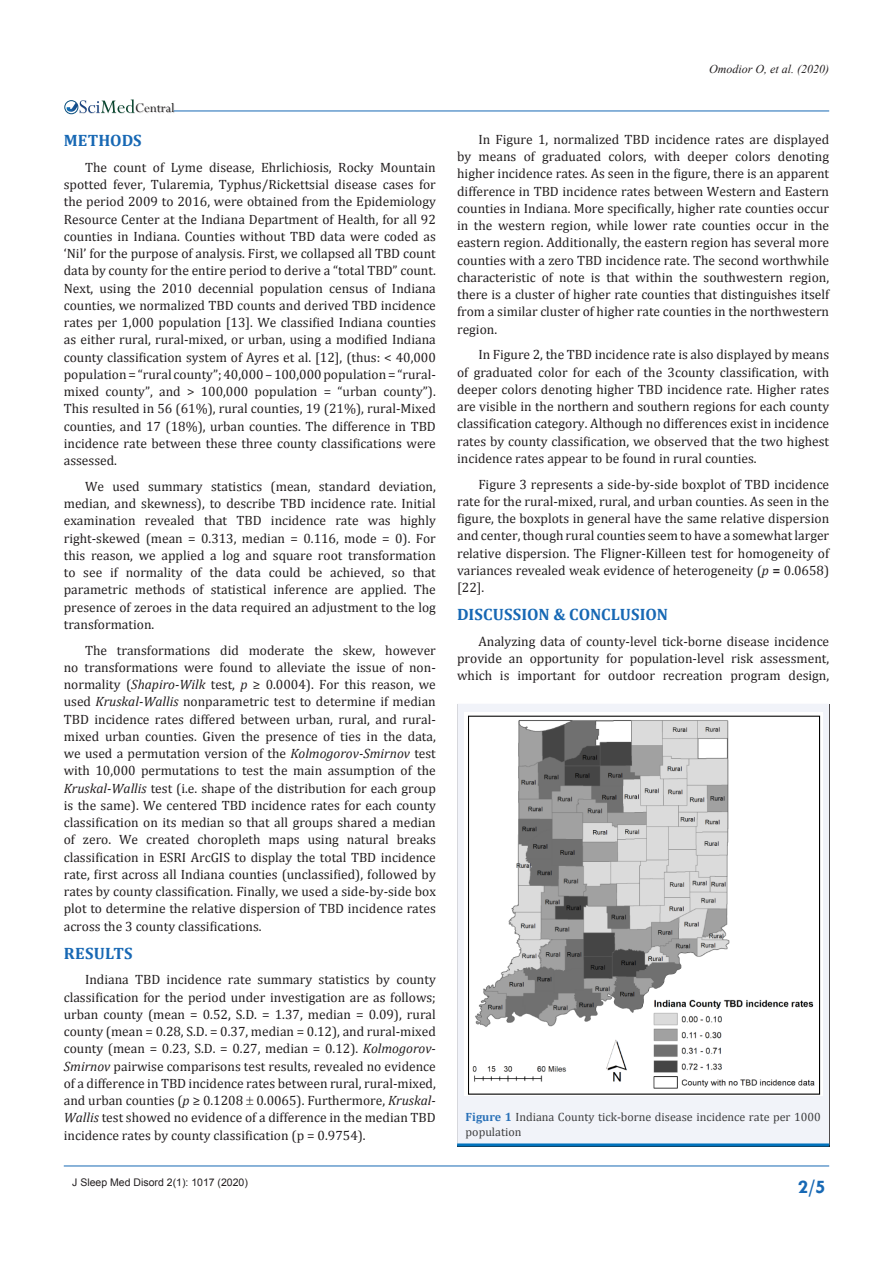
<style>
.page{position:relative;width:893px;height:1263px;background:#fff}
.page>*{position:absolute;margin:0;border:0;box-sizing:border-box;transform-origin:0 0}
.t1{font:700 19.5px "Tw Cen";color:#1768b4}
.Body_Text{font:700 16.5px "Cambria";color:#1768b4}
.heading_3{font:700 16.5px "Cambria";letter-spacing:.015em;color:#1768b4}
.t2{font:14.55px "Perpetua";color:#211e1e}
.Body_Text-2{font:13.5px/17.2px "Cambria";color:#231f20;text-align:justify}
.First_Paragraph{font:13.5px/17.2px "Cambria";color:#231f20;text-align:justify}
.t3{font:12px/15px "Cambria";color:#3e3e3f}
.t4{font:italic 12px "Times New Roman";color:#231f20}
.t5{font:10.5px "Arial";color:#231f20}
.s1{font-style:italic}
.s2{font-weight:700}
.s3{font-weight:700;color:#2a71b8}
</style>
<div class="page">
<img style="left:79px;top:103px;width:96px;height:11px">
<div style="left:64px;top:100px;width:14px;height:14px;border:1px solid #074d7c;border-radius:50%"></div>
<svg style="left:66px;top:99px;width:69px;height:14px"></svg>
<hr style="left:64px;top:1166px;width:765px;height:1px;background:#1768b4">
<hr style="left:174px;top:111px;width:655px;height:1px;background:#1768b4">
<div style="left:457px;top:704px;width:372px;height:439px;background:#f1f3f9"></div>
<hr style="left:457px;top:1143px;width:372px;height:3px;background:#0072bc">
<img style="left:464px;top:712px;width:358px;height:383px">
<p class="t2" style="left:135px;top:99px;width:41px">Central</p>
<p class="heading_3" style="left:64px;top:129px;width:79px">METHODS</p>
<p class="Body_Text-2" style="left:64px;top:159px;width:374px;text-indent:21px">The count of Lyme disease, Ehrlichiosis, Rocky Mountain spotted fever, Tularemia, Typhus/Rickettsial disease cases for the period 2009 to 2016, were obtained from the Epidemiology Resource Center at the Indiana Department of Health, for all 92 counties in Indiana. Counties without TBD data were coded as ‘Nil’ for the purpose of analysis. First, we collapsed all TBD count data by county for the entire period to derive a “total TBD” count.<br>Next, using the 2010 decennial population census of Indiana counties, we normalized TBD counts and derived TBD incidence rates per 1,000 population [13]. We classified Indiana counties as either rural, rural-mixed, or urban, using a modified Indiana county classification system of Ayres et al. [12], (thus: &lt; 40,000 population = “rural county”; 40,000 – 100,000 population = “rural&shy;mixed county”, and &gt; 100,000 population = “urban county”).<br>This resulted in 56 (61%), rural counties, 19 (21%), rural-Mixed counties, and 17 (18%), urban counties. The difference in TBD incidence rate between these three county classifications were assessed.</p>
<p class="Body_Text-2" style="left:64px;top:478px;width:374px;text-indent:21px">We used summary statistics (mean, standard deviation, median, and skewness), to describe TBD incidence rate. Initial examination revealed that TBD incidence rate was highly right-skewed (mean = 0.313, median = 0.116, mode = 0). For this reason, we applied a log and square root transformation to see if normality of the data could be achieved, so that parametric methods of statistical inference are applied. The presence of zeroes in the data required an adjustment to the log transformation.</p>
<p class="Body_Text-2" style="left:64px;top:641px;width:374px;text-indent:21px">The transformations did moderate the skew, however no transformations were found to alleviate the issue of non&shy;normality (<span class="s1">Shapiro-Wilk</span> test, <span class="s1">p</span> ≥ 0.0004). For this reason, we used <span class="s1">Kruskal-Wallis</span> nonparametric test to determine if median TBD incidence rates differed between urban, rural, and rural&shy;mixed urban counties. Given the presence of ties in the data, we used a permutation version of the <span class="s1">Kolmogorov-Smirnov</span> test with 10,000 permutations to test the main assumption of the <span class="s1">Kruskal-Wallis</span> test (i.e. shape of the distribution for each group is the same). We centered TBD incidence rates for each county classification on its median so that all groups shared a median of zero. We created choropleth maps using natural breaks classification in ESRI ArcGIS to display the total TBD incidence rate, first across all Indiana counties (unclassified), followed by rates by county classification. Finally, we used a side-by-side box plot to determine the relative dispersion of TBD incidence rates across the 3 county classifications.</p>
<p class="heading_3" style="left:64px;top:941px;width:70px">RESULTS</p>
<p class="Body_Text-2" style="left:64px;top:971px;width:374px;text-indent:21px">Indiana TBD incidence rate summary statistics by county classification for the period under investigation are as follows; urban county (mean = 0.52, S.D. = 1.37, median = 0.09), rural county (mean = 0.28, S.D. = 0.37, median = 0.12), and rural-mixed county (mean = 0.23, S.D. = 0.27, median = 0.12). <span class="s1">Kolmogorov-Smirnov</span> pairwise comparisons test results, revealed no evidence of a difference in TBD incidence rates between rural, rural-mixed, and urban counties (<span class="s1">p</span> ≥ 0.1208 0.0065). Furthermore, <span class="s1">Kruskal-Wallis</span> test showed no evidence of a difference in the median TBD incidence rates by county classification (p = 0.9754).</p>
<p class="t4" style="left:709px;top:61px;width:121px">Omodior O, et al. (2020)</p>
<p class="Body_Text-2" style="left:457px;top:130px;width:374px;text-indent:21px">In Figure 1, normalized TBD incidence rates are displayed by means of graduated colors, with deeper colors denoting higher incidence rates. As seen in the figure, there is an apparent difference in TBD incidence rates between Western and Eastern counties in Indiana. More specifically, higher rate counties occur in the western region, while lower rate counties occur in the eastern region. Additionally, the eastern region has several more counties with a zero TBD incidence rate. The second worthwhile characteristic of note is that within the southwestern region, there is a cluster of higher rate counties that distinguishes itself from a similar cluster of higher rate counties in the northwestern region.</p>
<p class="Body_Text-2" style="left:457px;top:346px;width:374px;text-indent:21px">In Figure 2, the TBD incidence rate is also displayed by means of graduated color for each of the 3county classification, with deeper colors denoting higher TBD incidence rate. Higher rates are visible in the northern and southern regions for each county classification category. Although no differences exist in incidence rates by county classification, we observed that the two highest incidence rates appear to be found in rural counties.</p>
<p class="First_Paragraph" style="left:457px;top:475px;width:374px;text-indent:21px">Figure 3 represents a side-by-side boxplot of TBD incidence rate for the rural-mixed, rural, and urban counties. As seen in the figure, the boxplots in general have the same relative dispersion and center, though rural counties seem to have a somewhat larger relative dispersion. The Fligner-Killeen test for homogeneity of variances revealed weak evidence of heterogeneity (<span class="s1">p</span> <span class="s2">=</span> 0.0658) [22].</p>
<p class="Body_Text" style="left:457px;top:603px;width:212px">DISCUSSION &amp; CONCLUSION</p>
<p class="Body_Text-2" style="left:457px;top:632px;width:374px;text-indent:21px">Analyzing data of county-level tick-borne disease incidence provide an opportunity for population-level risk assessment, which is important for outdoor recreation program design,</p>
<p class="t3" style="left:466px;top:1110px;width:357px"><span class="s3">Figure 1</span> Indiana County tick-borne disease incidence rate per 1000 population</p>
<p class="t5" style="left:72px;top:1175px;width:177px">J Sleep Med Disord 2(1): 1017 (2020)</p>
<p class="t1" style="left:798px;top:1175px;width:29px">2/5</p>
</div>
